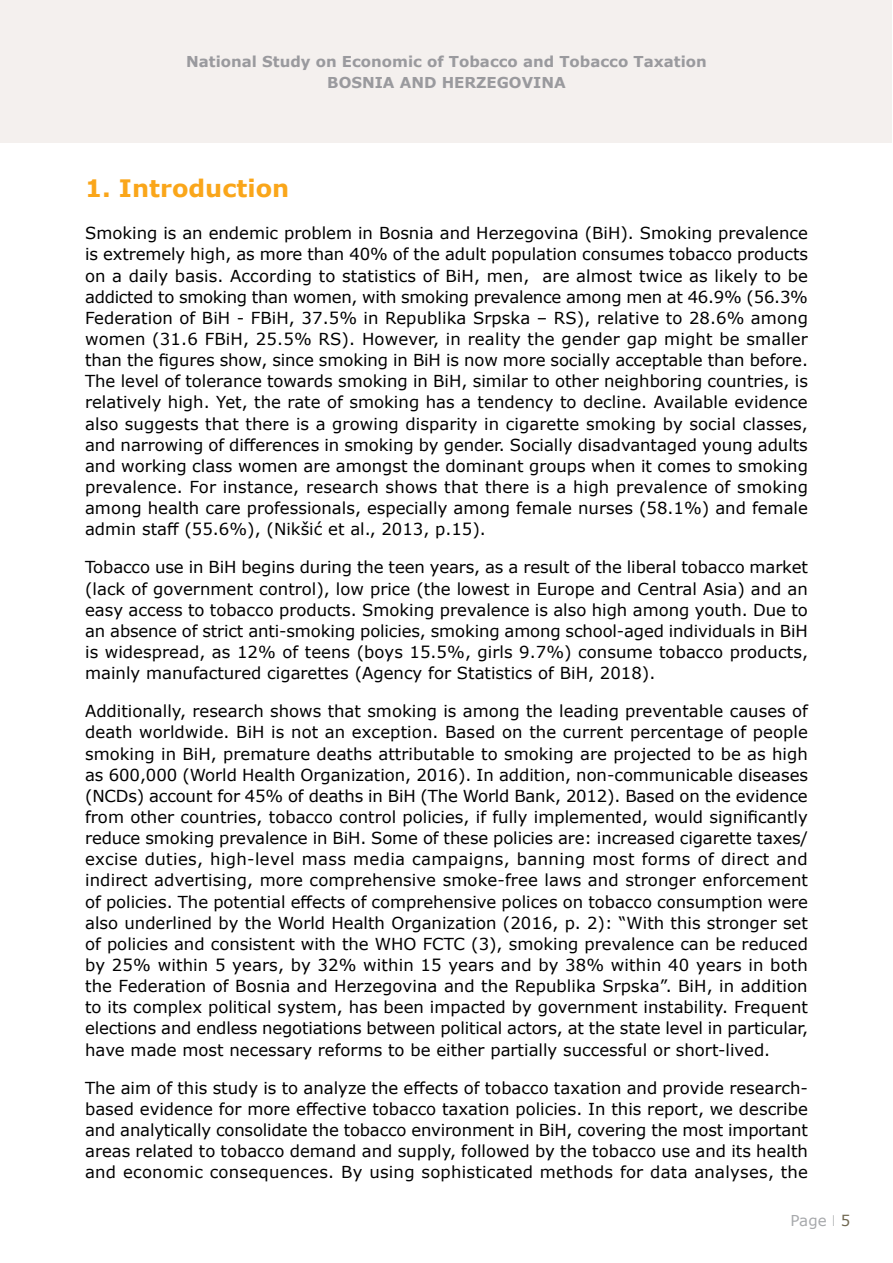
<style>
.page{position:relative;width:893px;height:1263px;background:#fff}
.page>*{position:absolute;margin:0;border:0;box-sizing:border-box;transform-origin:0 0}
.t1{font:700 24px "Verdana";color:#faa61a}
.t2{font:16.5px/21.1px "Verdana";color:#000;text-align:justify}
.t3{font:700 15px/21px "Verdana";color:#9a9a9e;text-align:center}
.t4{font:15px "Verdana";color:#a7a9ac}
.s1{font-family:"Open Sans";font-weight:300}
.s2{color:#706851}
</style>
<div class="page">
<div style="left:0;top:0;width:891px;height:142px;background:#f4f0ee"></div>
<p class="t3" style="left:186px;top:50px;width:522px">National Study on Economic of Tobacco and Tobacco Taxation<br>BOSNIA AND HERZEGOVINA</p>
<h1 class="t1" style="left:85px;top:171px;width:206px">1. Introduction</h1>
<p class="t2" style="left:85px;top:223px;width:725px">Smoking is an endemic problem in Bosnia and Herzegovina (BiH). Smoking prevalence is extremely high, as more than 40% of the adult population consumes tobacco products on a daily basis. According to statistics of BiH, men, are almost twice as likely to be addicted to smoking than women, with smoking prevalence among men at 46.9% (56.3% Federation of BiH - FBiH, 37.5% in Republika Srpska – RS), relative to 28.6% among women (31.6 FBiH, 25.5% RS). However, in reality the gender gap might be smaller than the figures show, since smoking in BiH is now more socially acceptable than before.<br>The level of tolerance towards smoking in BiH, similar to other neighboring countries, is relatively high. Yet, the rate of smoking has a tendency to decline. Available evidence also suggests that there is a growing disparity in cigarette smoking by social classes, and narrowing of differences in smoking by gender. Socially disadvantaged young adults and working class women are amongst the dominant groups when it comes to smoking prevalence. For instance, research shows that there is a high prevalence of smoking among health care professionals, especially among female nurses (58.1%) and female admin staff (55.6%), (Nikšić et al., 2013, p.15).</p>
<p class="t2" style="left:85px;top:557px;width:724px">Tobacco use in BiH begins during the teen years, as a result of the liberal tobacco market (lack of government control), low price (the lowest in Europe and Central Asia) and an easy access to tobacco products. Smoking prevalence is also high among youth. Due to an absence of strict anti-smoking policies, smoking among school-aged individuals in BiH is widespread, as 12% of teens (boys 15.5%, girls 9.7%) consume tobacco products, mainly manufactured cigarettes (Agency for Statistics of BiH, 2018).</p>
<p class="t2" style="left:85px;top:700px;width:725px">Additionally, research shows that smoking is among the leading preventable causes of death worldwide. BiH is not an exception. Based on the current percentage of people smoking in BiH, premature deaths attributable to smoking are projected to be as high as 600,000 (World Health Organization, 2016). In addition, non-communicable diseases (NCDs) account for 45% of deaths in BiH (The World Bank, 2012). Based on the evidence from other countries, tobacco control policies, if fully implemented, would significantly reduce smoking prevalence in BiH. Some of these policies are: increased cigarette taxes/ excise duties, high-level mass media campaigns, banning most forms of direct and indirect advertising, more comprehensive smoke-free laws and stronger enforcement of policies. The potential effects of comprehensive polices on tobacco consumption were also underlined by the World Health Organization (2016, p. 2): “With this stronger set of policies and consistent with the WHO FCTC (3), smoking prevalence can be reduced by 25% within 5 years, by 32% within 15 years and by 38% within 40 years in both the Federation of Bosnia and Herzegovina and the Republika Srpska”. BiH, in addition to its complex political system, has been impacted by government instability. Frequent elections and endless negotiations between political actors, at the state level in particular, have made most necessary reforms to be either partially successful or short-lived.</p>
<p class="t2" style="left:85px;top:1077px;width:725px">The aim of this study is to analyze the effects of tobacco taxation and provide research&shy;based evidence for more effective tobacco taxation policies. In this report, we describe and analytically consolidate the tobacco environment in BiH, covering the most important areas related to tobacco demand and supply, followed by the tobacco use and its health and economic consequences. By using sophisticated methods for data analyses, the</p>
<p class="t4" style="left:791px;top:1210px;width:61px">Page <span class="s1">I</span> <span class="s2">5</span></p>
</div>
